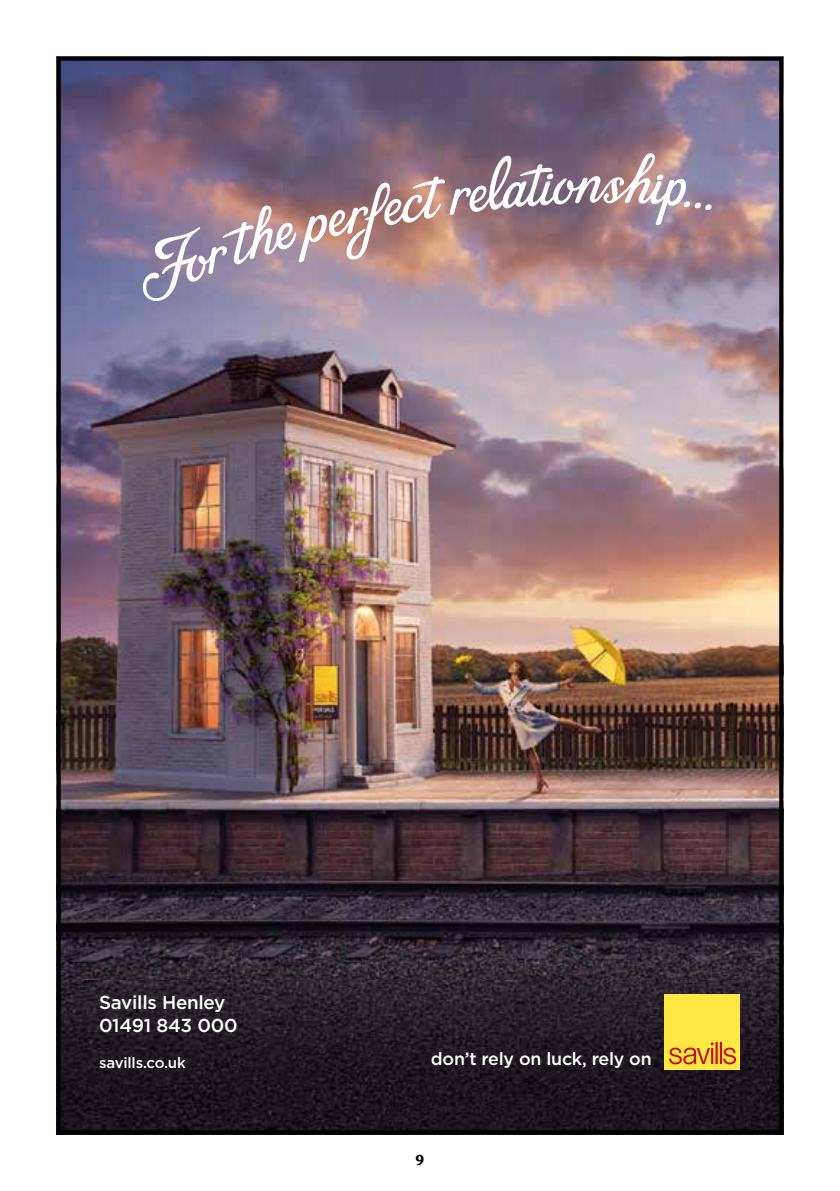
<style>
.page{position:relative;width:840px;height:1191px;background:#fff}
.page>*{position:absolute;margin:0;border:0;box-sizing:border-box;transform-origin:0 0}
.t1{font:500 18.8px/22.4px "Gotham";letter-spacing:-.015em;color:#fff}
.t2{font:500 17.8px "Gotham";letter-spacing:-.015em;color:#fff}
.t3{font:500 15px "Gotham";letter-spacing:-.015em;color:#fff}
.t4{font:600 14px "Souvenir IT Cby BT";color:#000}
</style>
<div class="page">
<img style="left:62px;top:62px;width:715px;height:1067px">
<svg style="left:137px;top:153px;width:575px;height:149px;background:#a58994"></svg>
<div style="left:664px;top:993px;width:75px;height:76px;background:#ffe843"></div>
<svg style="left:669px;top:1042px;width:66px;height:22px"></svg>
<div style="left:57px;top:57px;width:725px;height:1077px;border:4px solid #000"></div>
<p class="t1" style="left:99px;top:991px;width:140px">Savills Henley<br>01491 843 000</p>
<p class="t3" style="left:99px;top:1052px;width:88px">savills.co.uk</p>
<p class="t2" style="left:430px;top:1046px;width:222px">don’t rely on luck, rely on</p>
<p class="t4" style="left:415px;top:1151px;width:10px">9</p>
</div>
